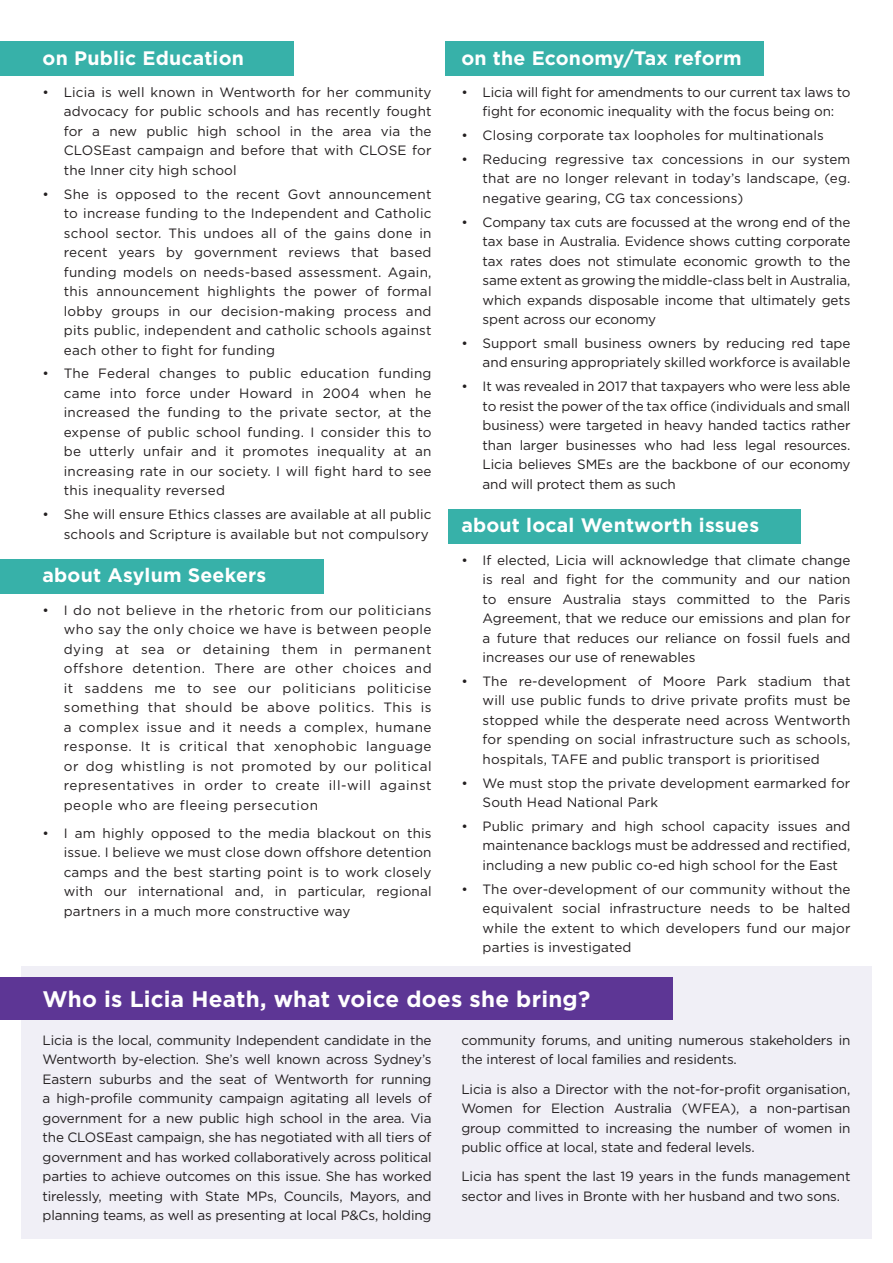
<style>
.page{position:relative;width:893px;height:1263px;background:#fff}
.page>*{position:absolute;margin:0;border:0;box-sizing:border-box;transform-origin:0 0}
.t1{font:700 22.5px "Gotham";letter-spacing:.01em;color:#fff}
.t2{font:700 19.5px "Gotham";letter-spacing:.01em;color:#fff}
.t3{font:13.5px/19.5px "Gotham";color:#231f20;text-align:justify}
</style>
<div class="page">
<div style="left:448px;top:509px;width:353px;height:34px;background:#37b1a9"></div>
<div style="left:21px;top:967px;width:851px;height:272px;background:#f0eff6"></div>
<div style="left:0;top:977px;width:673px;height:43px;background:#5d3695"></div>
<div style="left:0;top:559px;width:323px;height:34px;background:#37b1a9"></div>
<div style="left:445px;top:41px;width:318px;height:34px;background:#37b1a9"></div>
<div style="left:0;top:41px;width:293px;height:34px;background:#37b1a9"></div>
<h2 class="t2" style="left:43px;top:45px;width:203px">on Public Education</h2>
<p class="t3" style="left:64px;top:82px;width:369px;text-indent:-21px">• Licia is well known in Wentworth for her community advocacy for public schools and has recently fought for a new public high school in the area via the CLOSEast campaign and before that with CLOSE for the Inner city high school</p>
<p class="t3" style="left:64px;top:184px;width:369px;text-indent:-21px">• She is opposed to the recent Govt announcement to increase funding to the Independent and Catholic school sector. This undoes all of the gains done in recent years by government reviews that based funding models on needs-based assessment. Again, this announcement highlights the power of formal lobby groups in our decision-making process and pits public, independent and catholic schools against each other to fight for funding</p>
<p class="t3" style="left:64px;top:363px;width:369px;text-indent:-21px">• The Federal changes to public education funding came into force under Howard in 2004 when he increased the funding to the private sector, at the expense of public school funding. I consider this to be utterly unfair and it promotes inequality at an increasing rate in our society. I will fight hard to see this inequality reversed</p>
<p class="t3" style="left:43px;top:504px;width:391px;text-align:right">• She will ensure Ethics classes are available at all public schools and Scripture is available but not compulsory</p>
<h2 class="t2" style="left:43px;top:562px;width:225px">about Asylum Seekers</h2>
<p class="t3" style="left:64px;top:600px;width:369px;text-indent:-21px">• I do not believe in the rhetoric from our politicians who say the only choice we have is between people dying at sea or detaining them in permanent offshore detention. There are other choices and it saddens me to see our politicians politicise something that should be above politics. This is a complex issue and it needs a complex, humane response. It is critical that xenophobic language or dog whistling is not promoted by our political representatives in order to create ill-will against people who are fleeing persecution</p>
<p class="t3" style="left:64px;top:823px;width:369px;text-indent:-21px">• I am highly opposed to the media blackout on this issue. I believe we must close down offshore detention camps and the best starting point is to work closely with our international and, in particular, regional partners in a much more constructive way</p>
<h2 class="t2" style="left:461px;top:45px;width:282px">on the Economy/Tax reform</h2>
<p class="t3" style="left:461px;top:82px;width:391px;text-align:center">• Licia will fight for amendments to our current tax laws to fight for economic inequality with the focus being on:</p>
<p class="t3" style="left:461px;top:125px;width:364px">• Closing corporate tax loopholes for multinationals</p>
<p class="t3" style="left:483px;top:149px;width:369px;text-indent:-21px">• Reducing regressive tax concessions in our system that are no longer relevant in today’s landscape, (eg. negative gearing, CG tax concessions)</p>
<p class="t3" style="left:483px;top:212px;width:369px;text-indent:-21px">• Company tax cuts are focussed at the wrong end of the tax base in Australia. Evidence shows cutting corporate tax rates does not stimulate economic growth to the same extent as growing the middle-class belt in Australia, which expands disposable income that ultimately gets spent across our economy</p>
<p class="t3" style="left:461px;top:333px;width:391px;text-align:right">• Support small business owners by reducing red tape and ensuring appropriately skilled workforce is available</p>
<p class="t3" style="left:483px;top:376px;width:369px;text-indent:-21px">• It was revealed in 2017 that taxpayers who were less able to resist the power of the tax office (individuals and small business) were targeted in heavy handed tactics rather than larger businesses who had less legal resources.<br>Licia believes SMEs are the backbone of our economy and will protect them as such</p>
<h2 class="t2" style="left:461px;top:513px;width:299px">about local Wentworth issues</h2>
<p class="t3" style="left:483px;top:550px;width:369px;text-indent:-21px">• If elected, Licia will acknowledge that climate change is real and fight for the community and our nation to ensure Australia stays committed to the Paris Agreement, that we reduce our emissions and plan for a future that reduces our reliance on fossil fuels and increases our use of renewables</p>
<p class="t3" style="left:483px;top:671px;width:369px;text-indent:-21px">• The re-development of Moore Park stadium that will use public funds to drive private profits must be stopped while the desperate need across Wentworth for spending on social infrastructure such as schools, hospitals, TAFE and public transport is prioritised</p>
<p class="t3" style="left:483px;top:773px;width:369px;text-indent:-21px">• We must stop the private development earmarked for<br>South Head National Park</p>
<p class="t3" style="left:483px;top:816px;width:369px;text-indent:-21px">• Public primary and high school capacity issues and maintenance backlogs must be addressed and rectified, including a new public co-ed high school for the East</p>
<p class="t3" style="left:483px;top:879px;width:369px;text-indent:-21px">• The over-development of our community without the equivalent social infrastructure needs to be halted while the extent to which developers fund our major parties is investigated</p>
<h1 class="t1" style="left:43px;top:984px;width:549px">Who is Licia Heath, what voice does she bring?</h1>
<p class="t3" style="left:43px;top:1030px;width:391px">Licia is the local, community Independent candidate in the Wentworth by-election. She’s well known across Sydney’s Eastern suburbs and the seat of Wentworth for running a high-profile community campaign agitating all levels of government for a new public high school in the area. Via the CLOSEast campaign, she has negotiated with all tiers of government and has worked collaboratively across political parties to achieve outcomes on this issue. She has worked tirelessly, meeting with State MPs, Councils, Mayors, and planning teams, as well as presenting at local P&amp;Cs, holding</p>
<p class="t3" style="left:461px;top:1030px;width:391px">community forums, and uniting numerous stakeholders in the interest of local families and residents.</p>
<p class="t3" style="left:461px;top:1079px;width:391px">Licia is also a Director with the not-for-profit organisation, Women for Election Australia (WFEA), a non-partisan group committed to increasing the number of women in public office at local, state and federal levels.</p>
<p class="t3" style="left:461px;top:1166px;width:391px">Licia has spent the last 19 years in the funds management sector and lives in Bronte with her husband and two sons.</p>
</div>
